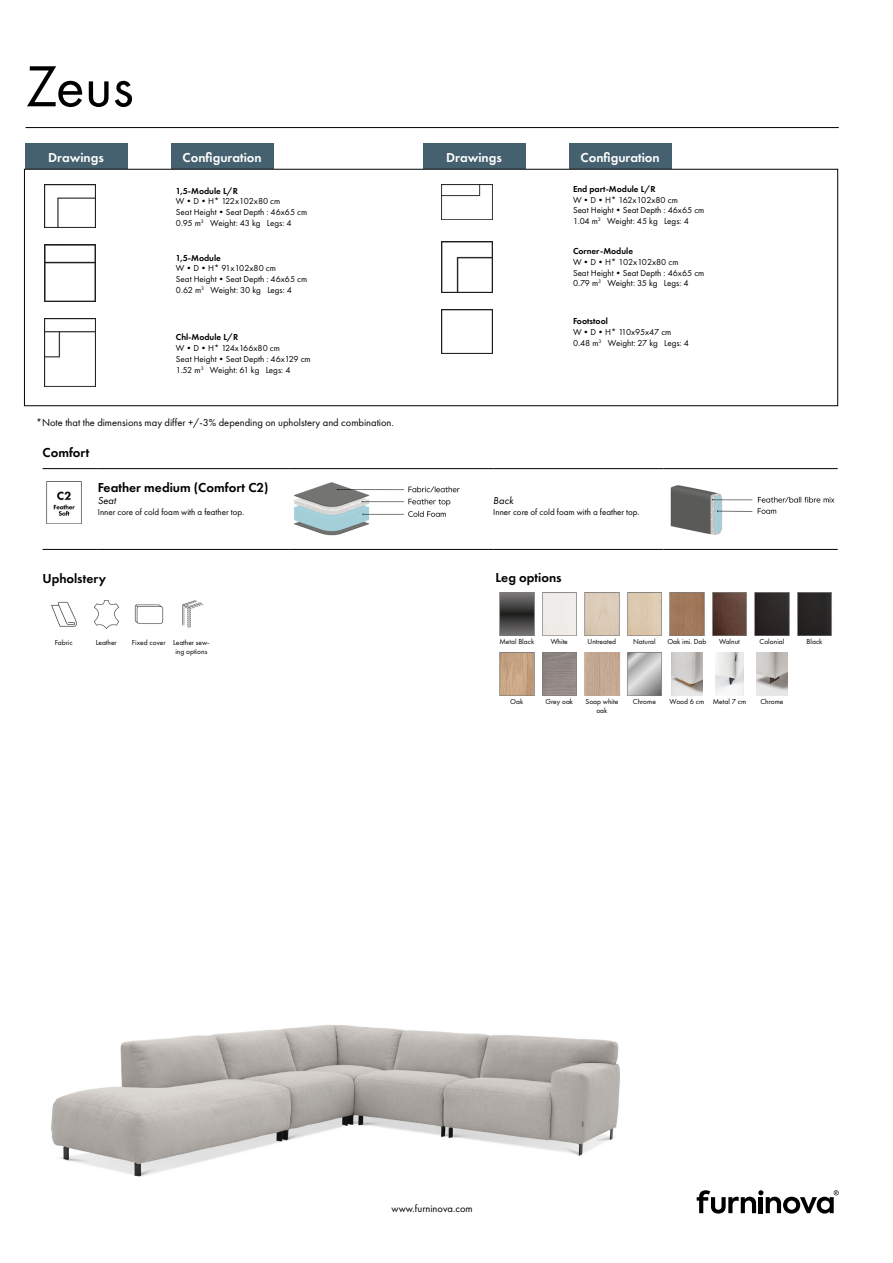
<style>
.page{position:relative;width:893px;height:1263px;background:#fff}
.page>*{position:absolute;margin:0;border:0;box-sizing:border-box;transform-origin:0 0}
.t1{font:60px "Futura PT";color:#000}
.Fliktext{font:600 13.5px "Futura PT";color:#fff}
.BeskrivningNamn{font:600 13.5px "Futura PT";color:#000}
.Teknikrubrik{font:600 13.5px "Futura PT";color:#000}
.Teknikrubrik_Ben{font:600 13.5px "Futura PT";color:#000}
.Beskrivning_Comfort{font:600 13.5px "Futura PT";color:#000}
.Fotnot_mått{font:10.5px "Futura PT";color:#000}
.BeskrivningRubrik{font:italic 10.5px "Futura PT";color:#000}
.BeskrivningText{font:9px "Futura PT";color:#000}
.Dimensioner{font:9px "Futura PT";color:#000}
.TabelltextV{font:600 9px "Futura PT";color:#000}
.Ikontext{font:7.5px/9px "Futura PT";color:#000;text-align:center}
</style>
<div class="page">
<hr style="left:26px;top:127px;width:813px;height:1px;background:#000">
<div style="left:25px;top:144px;width:102px;height:25px;background:#45606f"></div>
<div style="left:423px;top:144px;width:102px;height:25px;background:#45606f"></div>
<div style="left:171px;top:144px;width:102px;height:25px;background:#45606f"></div>
<div style="left:569px;top:144px;width:102px;height:25px;background:#45606f"></div>
<img style="left:44px;top:185px;width:51px;height:43px">
<img style="left:44px;top:245px;width:51px;height:57px">
<img style="left:44px;top:319px;width:51px;height:68px">
<img style="left:51px;top:1025px;width:569px;height:152px">
<hr style="left:43px;top:468px;width:55px;height:1px;background:#000">
<hr style="left:98px;top:468px;width:191px;height:1px;background:#000">
<hr style="left:289px;top:468px;width:204px;height:1px;background:#000">
<hr style="left:493px;top:468px;width:170px;height:1px;background:#000">
<hr style="left:663px;top:468px;width:175px;height:1px;background:#000">
<hr style="left:43px;top:549px;width:55px;height:1px;background:#000">
<hr style="left:98px;top:549px;width:191px;height:1px;background:#000">
<hr style="left:289px;top:549px;width:204px;height:1px;background:#000">
<hr style="left:493px;top:549px;width:170px;height:1px;background:#000">
<hr style="left:663px;top:549px;width:175px;height:1px;background:#000">
<img style="left:46px;top:481px;width:36px;height:43px">
<img style="left:294px;top:482px;width:166px;height:54px">
<img style="left:670px;top:485px;width:165px;height:50px">
<img style="left:51px;top:601px;width:26px;height:26px">
<svg style="left:94px;top:600px;width:25px;height:29px"></svg>
<svg style="left:134px;top:604px;width:30px;height:20px"></svg>
<svg style="left:182px;top:600px;width:22px;height:28px"></svg>
<img style="left:499px;top:592px;width:36px;height:43px">
<svg style="left:542px;top:592px;width:35px;height:43px;background:#e8e5e2"></svg>
<svg style="left:584px;top:592px;width:36px;height:43px;background:#d5c6b4"></svg>
<svg style="left:627px;top:592px;width:35px;height:43px;background:#d7c4ac"></svg>
<svg style="left:669px;top:592px;width:36px;height:43px;background:#9f7a5e"></svg>
<svg style="left:712px;top:592px;width:35px;height:43px;background:#5f443b"></svg>
<svg style="left:754px;top:592px;width:36px;height:43px;background:#322e2d"></svg>
<svg style="left:797px;top:592px;width:35px;height:43px;background:#2d2c2a"></svg>
<img style="left:499px;top:652px;width:36px;height:43px">
<img style="left:584px;top:652px;width:37px;height:43px">
<svg style="left:627px;top:652px;width:35px;height:43px;background:#bab9b9"></svg>
<img style="left:672px;top:652px;width:30px;height:43px">
<img style="left:715px;top:652px;width:29px;height:43px">
<img style="left:757px;top:652px;width:30px;height:43px">
<img style="left:441px;top:185px;width:51px;height:35px">
<img style="left:441px;top:241px;width:51px;height:51px">
<img style="left:441px;top:309px;width:51px;height:44px">
<svg style="left:697px;top:1190px;width:142px;height:23px"></svg>
<h1 class="t1" style="left:26px;top:51px;width:110px">Zeus</h1>
<p class="Fliktext" style="left:48px;top:149px;width:57px">Drawings</p>
<p class="Fliktext" style="left:183px;top:149px;width:81px">Configuration</p>
<p class="Fliktext" style="left:446px;top:149px;width:57px">Drawings</p>
<p class="Fliktext" style="left:581px;top:149px;width:81px">Configuration</p>
<p class="TabelltextV" style="left:176px;top:185px;width:63px">1,5-Module L/R</p>
<p class="Dimensioner" style="left:176px;top:196px;width:106px">W•D•H* 122x102x80 cm</p>
<p class="BeskrivningText" style="left:176px;top:207px;width:133px">Seat Height•Seat Depth : 46x65 cm</p>
<p class="BeskrivningText" style="left:176px;top:218px;width:117px">0.95 m<sup>3</sup> Weight: 43 kg Legs: 4</p>
<p class="TabelltextV" style="left:176px;top:252px;width:46px">1,5-Module</p>
<p class="Dimensioner" style="left:176px;top:263px;width:102px">W•D•H* 91x102x80 cm</p>
<p class="BeskrivningText" style="left:176px;top:274px;width:133px">Seat Height•Seat Depth : 46x65 cm</p>
<p class="BeskrivningText" style="left:176px;top:285px;width:118px">0.62 m<sup>3</sup> Weight: 30 kg Legs: 4</p>
<p class="TabelltextV" style="left:176px;top:331px;width:64px">Chl-Module L/R</p>
<p class="Dimensioner" style="left:176px;top:343px;width:106px">W•D•H* 124x166x80 cm</p>
<p class="BeskrivningText" style="left:176px;top:353px;width:136px">Seat Height•Seat Depth : 46x129 cm</p>
<p class="BeskrivningText" style="left:176px;top:364px;width:116px">1.52 m<sup>3</sup> Weight: 61 kg Legs: 4</p>
<p class="Fotnot_mått" style="left:36px;top:416px;width:359px">*Note that the dimensions may differ +/-3% depending on upholstery and combination.</p>
<p class="Beskrivning_Comfort" style="left:43px;top:444px;width:49px">Comfort</p>
<p class="BeskrivningNamn" style="left:98px;top:479px;width:172px">Feather medium (Comfort C2)</p>
<p class="BeskrivningRubrik" style="left:98px;top:494px;width:20px">Seat</p>
<p class="BeskrivningText" style="left:98px;top:507px;width:148px">Inner core of cold foam with a feather top.</p>
<p class="Teknikrubrik" style="left:43px;top:570px;width:65px">Upholstery</p>
<p class="Ikontext" style="left:55px;top:637px;width:19px">Fabric</p>
<p class="Ikontext" style="left:96px;top:637px;width:23px">Leather</p>
<p class="Ikontext" style="left:132px;top:637px;width:35px">Fixed cover</p>
<p class="Ikontext" style="left:173px;top:637px;width:38px">Leather sew&shy;ing options</p>
<p class="TabelltextV" style="left:573px;top:183px;width:84px">End part-Module L/R</p>
<p class="Dimensioner" style="left:573px;top:194px;width:106px">W•D•H* 162x102x80 cm</p>
<p class="BeskrivningText" style="left:573px;top:205px;width:133px">Seat Height•Seat Depth : 46x65 cm</p>
<p class="BeskrivningText" style="left:573px;top:216px;width:117px">1.04 m<sup>3</sup> Weight: 45 kg Legs: 4</p>
<p class="TabelltextV" style="left:573px;top:245px;width:62px">Corner-Module</p>
<p class="Dimensioner" style="left:573px;top:256px;width:107px">W•D•H* 102x102x80 cm</p>
<p class="BeskrivningText" style="left:573px;top:267px;width:133px">Seat Height•Seat Depth : 46x65 cm</p>
<p class="BeskrivningText" style="left:573px;top:278px;width:117px">0.79 m<sup>3</sup> Weight: 35 kg Legs: 4</p>
<p class="TabelltextV" style="left:573px;top:315px;width:36px">Footstool</p>
<p class="Dimensioner" style="left:573px;top:326px;width:100px">W•D•H* 110x95x47 cm</p>
<p class="BeskrivningText" style="left:573px;top:337px;width:117px">0.48 m<sup>3</sup> Weight: 27 kg Legs: 4</p>
<p class="BeskrivningRubrik" style="left:493px;top:494px;width:22px">Back</p>
<p class="BeskrivningText" style="left:493px;top:507px;width:148px">Inner core of cold foam with a feather top.</p>
<p class="Teknikrubrik_Ben" style="left:496px;top:569px;width:68px">Leg options</p>
<p class="Ikontext" style="left:499px;top:637px;width:36px">Metal Black</p>
<p class="Ikontext" style="left:551px;top:637px;width:19px">White</p>
<p class="Ikontext" style="left:587px;top:637px;width:30px">Untreated</p>
<p class="Ikontext" style="left:633px;top:637px;width:24px">Natural</p>
<p class="Ikontext" style="left:667px;top:637px;width:41px">Oak imi. Dab</p>
<p class="Ikontext" style="left:719px;top:637px;width:22px">Walnut</p>
<p class="Ikontext" style="left:759px;top:637px;width:26px">Colonial</p>
<p class="Ikontext" style="left:806px;top:637px;width:17px">Black</p>
<p class="Ikontext" style="left:510px;top:697px;width:15px">Oak</p>
<p class="Ikontext" style="left:546px;top:697px;width:29px">Grey oak</p>
<p class="Ikontext" style="left:585px;top:697px;width:34px">Soap white oak</p>
<p class="Ikontext" style="left:633px;top:697px;width:25px">Chrome</p>
<p class="Ikontext" style="left:669px;top:697px;width:36px">Wood 6 cm</p>
<p class="Ikontext" style="left:713px;top:697px;width:35px">Metal 7 cm</p>
<p class="Ikontext" style="left:760px;top:697px;width:25px">Chrome</p>
<p class="Fotnot_mått" style="left:392px;top:1202px;width:83px">www.furninova.com</p>
</div>
